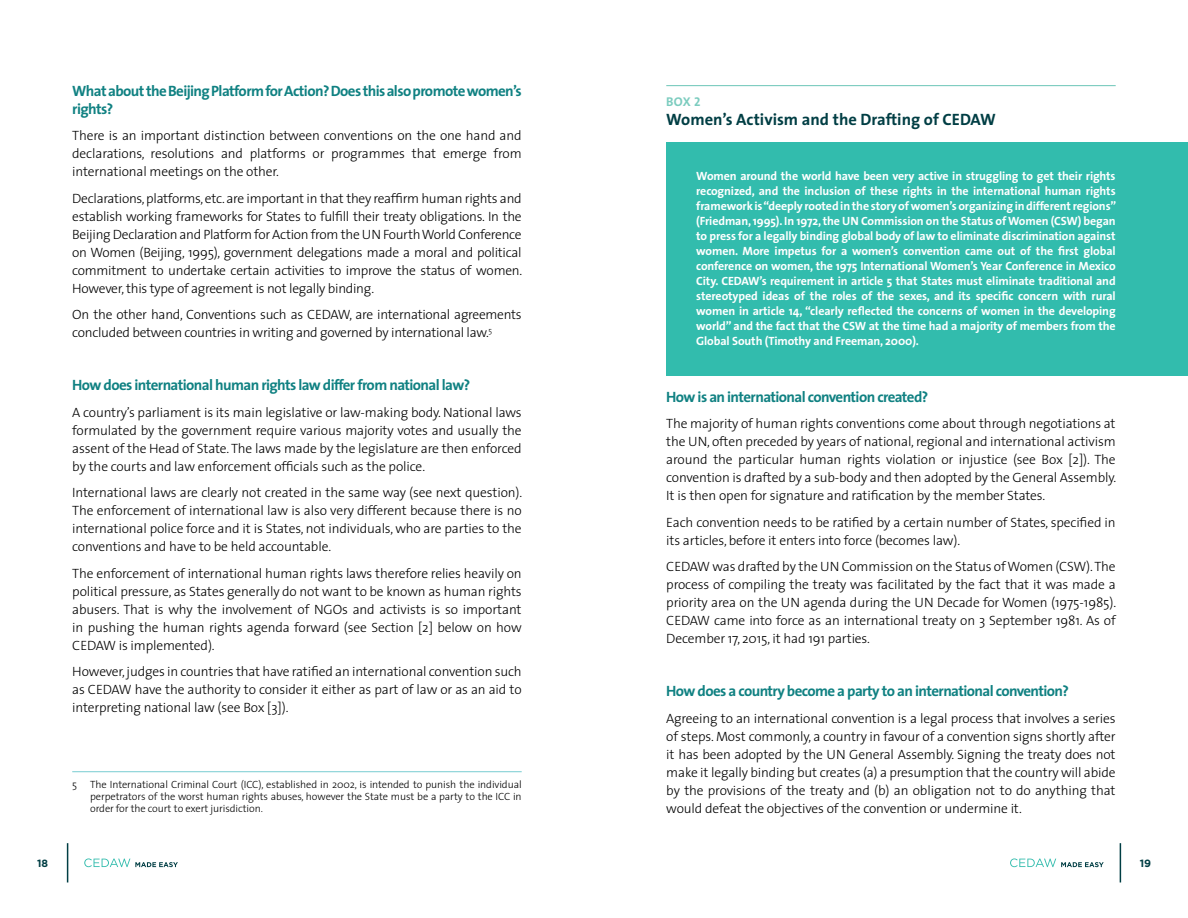
<style>
.page{position:relative;width:1188px;height:918px;background:#fff}
.page>*{position:absolute;margin:0;border:0;box-sizing:border-box;transform-origin:0 0}
.t1{font:700 16.5px "The Sans";color:#003e44}
.t2{font:700 15px/18px "The Sans";letter-spacing:-.04em;color:#108182}
.t3{font:300 13.5px/18px "The Sans";letter-spacing:-.01em;color:#000;text-align:justify}
.t4{font:12.75px "The Sans Bold Caps";color:#7cccbf}
.t5{font:700 12px/15px "The Sans";letter-spacing:-.01em;color:#fff;text-align:justify}
.t6{font:300 10.5px/12px "The Sans";letter-spacing:-.01em;color:#000;text-align:justify}
.t7{font:700 10.5px "Gotham";color:#003e44}
</style>
<div class="page">
<hr style="left:67px;top:843px;width:1px;height:39px;background:#003e44">
<hr style="left:1120px;top:843px;width:1px;height:39px;background:#003e44">
<svg style="left:84px;top:858px;width:94px;height:9px"></svg>
<svg style="left:1010px;top:858px;width:94px;height:9px"></svg>
<hr style="left:72px;top:771px;width:450px;height:1px;background:#78cdd1">
<hr style="left:666px;top:85px;width:450px;height:1px;background:#7cccbf">
<div style="left:666px;top:142px;width:522px;height:233px;background:#32bcad"></div>
<p class="t2" style="left:72px;top:81px;width:451px">WhatabouttheBeijingPlatformforAction?Doesthisalsopromotewomen’s rights?</p>
<p class="t3" style="left:72px;top:126px;width:451px">There is an important distinction between conventions on the one hand and declarations, resolutions and platforms or programmes that emerge from international meetings on the other.</p>
<p class="t3" style="left:72px;top:189px;width:451px">Declarations, platforms, etc. are important in that they reaffirm human rights and establish working frameworks for States to fulfill their treaty obligations. In the Beijing Declaration and Platform for Action from the UN Fourth World Conference on Women (Beijing, 1995), government delegations made a moral and political commitment to undertake certain activities to improve the status of women.<br>However, this type of agreement is not legally binding.</p>
<p class="t3" style="left:72px;top:305px;width:451px">On the other hand, Conventions such as CEDAW, are international agreements concluded between countries in writing and governed by international law.<sup>5</sup></p>
<p class="t2" style="left:72px;top:376px;width:399px">How does international human rights law differ from national law?</p>
<p class="t3" style="left:72px;top:403px;width:451px">A country’s parliament is its main legislative or law-making body. National laws formulated by the government require various majority votes and usually the assent of the Head of State. The laws made by the legislature are then enforced by the courts and law enforcement officials such as the police.</p>
<p class="t3" style="left:72px;top:483px;width:451px">International laws are clearly not created in the same way (see next question).<br>The enforcement of international law is also very different because there is no international police force and it is States, not individuals, who are parties to the conventions and have to be held accountable.</p>
<p class="t3" style="left:72px;top:564px;width:451px">The enforcement of international human rights laws therefore relies heavily on political pressure, as States generally do not want to be known as human rights abusers. That is why the involvement of NGOs and activists is so important in pushing the human rights agenda forward (see Section [2] below on how CEDAW is implemented).</p>
<p class="t3" style="left:72px;top:662px;width:451px">However, judges in countries that have ratified an international convention such as CEDAW have the authority to consider it either as part of law or as an aid to interpreting national law (see Box [3]).</p>
<p class="t6" style="left:90px;top:778px;width:433px;text-indent:-18px">5 The International Criminal Court (ICC), established in 2002, is intended to punish the individual perpetrators of the worst human rights abuses, however the State must be a party to the ICC in order for the court to exert jurisdiction.</p>
<p class="t4" style="left:666px;top:91px;width:36px">BOX 2</p>
<p class="t1" style="left:666px;top:106px;width:331px">Women’s Activism and the Drafting of CEDAW</p>
<p class="t5" style="left:696px;top:168px;width:422px">Women around the world have been very active in struggling to get their rights recognized, and the inclusion of these rights in the international human rights framework is“deeply rootedinthe storyofwomen’sorganizingindifferent regions” (Friedman,1995). In 1972,the UN Commission on the Status of Women (CSW) began to press for a legally binding global body of law to eliminate discrimination against women. More impetus for a women’s convention came out of the first global conference on women, the 1975 International Women’s Year Conference in Mexico City. CEDAW’s requirement in article 5 that States must eliminate traditional and stereotyped ideas of the roles of the sexes, and its specific concern with rural women in article 14, “clearly reflected the concerns of women in the developing world” and the fact that the CSW at the time had a majority of members from the Global South (Timothy and Freeman, 2000).</p>
<p class="t2" style="left:666px;top:387px;width:264px">How is an international convention created?</p>
<p class="t3" style="left:666px;top:414px;width:451px">The majority of human rights conventions come about through negotiations at the UN, often preceded by years of national, regional and international activism around the particular human rights violation or injustice (see Box [2]). The convention is drafted by a sub-body and then adopted by the General Assembly.<br>It is then open for signature and ratification by the member States.</p>
<p class="t3" style="left:666px;top:513px;width:451px">Each convention needs to be ratified by a certain number of States, specified in its articles, before it enters into force (becomes law).</p>
<p class="t3" style="left:666px;top:557px;width:451px">CEDAW was drafted by the UN Commission on the Status of Women (CSW). The process of compiling the treaty was facilitated by the fact that it was made a priority area on the UN agenda during the UN Decade for Women (1975-1985).<br>CEDAW came into force as an international treaty on 3 September 1981. As of December 17, 2015, it had 191 parties.</p>
<p class="t2" style="left:666px;top:682px;width:404px">How does a country become a party to an international convention?</p>
<p class="t3" style="left:666px;top:709px;width:451px">Agreeing to an international convention is a legal process that involves a series of steps. Most commonly, a country in favour of a convention signs shortly after it has been adopted by the UN General Assembly. Signing the treaty does not make it legally binding but creates (a) a presumption that the country will abide by the provisions of the treaty and (b) an obligation not to do anything that would defeat the objectives of the convention or undermine it.</p>
<p class="t7" style="left:37px;top:856px;width:13px">18</p>
<p class="t7" style="left:1140px;top:856px;width:13px">19</p>
</div>
